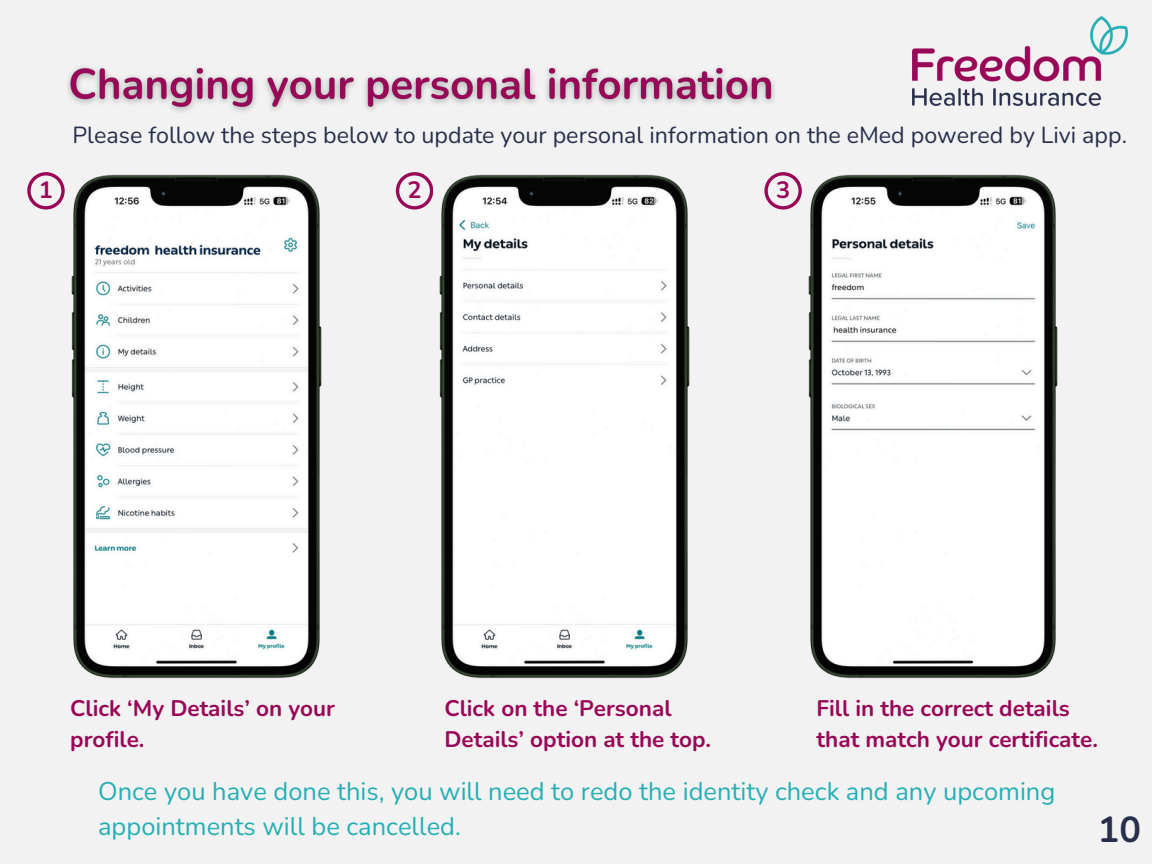
<style>
.page{position:relative;width:1152px;height:864px;background:#f2f2f2}
.page>*{position:absolute;margin:0;border:0;box-sizing:border-box;transform-origin:0 0}
.t1{font:700 36px "Nunito";color:#282f4b}
.t2{font:25.5px/34.8px "Nunito";color:#26afb5}
.t3{font:700 23.55px "Nunito";color:#990858}
.t4{font:23.25px "Nunito";color:#282f4b}
.t5{font:700 22.5px/31.5px "Nunito";color:#990858}
</style>
<div class="page">
<img style="left:913px;top:16px;width:215px;height:89px">
<img style="left:71px;top:174px;width:251px;height:505px">
<img style="left:439px;top:174px;width:251px;height:505px">
<img style="left:808px;top:174px;width:250px;height:505px">
<img style="left:67px;top:67px;width:708px;height:45px">
<svg style="left:27px;top:172px;width:37px;height:37px"></svg>
<svg style="left:396px;top:172px;width:37px;height:37px"></svg>
<svg style="left:764px;top:172px;width:38px;height:37px"></svg>
<h2 class="t4" style="left:73px;top:119px;width:1056px">Please follow the steps below to update your personal information on the eMed powered by Livi app.</h2>
<p class="t3" style="left:39px;top:174px;width:16px">1</p>
<p class="t3" style="left:407px;top:174px;width:16px">2</p>
<p class="t3" style="left:776px;top:174px;width:16px">3</p>
<p class="t5" style="left:70px;top:693px;width:266px">Click ‘My Details’ on your profile.</p>
<p class="t5" style="left:444px;top:693px;width:268px">Click on the ‘Personal<br>Details’ option at the top.</p>
<p class="t5" style="left:817px;top:693px;width:283px">Fill in the correct details that match your certificate.</p>
<p class="t2" style="left:98px;top:774px;width:959px">Once you have done this, you will need to redo the identity check and any upcoming appointments will be cancelled.</p>
<p class="t1" style="left:1098px;top:806px;width:45px">10</p>
</div>
